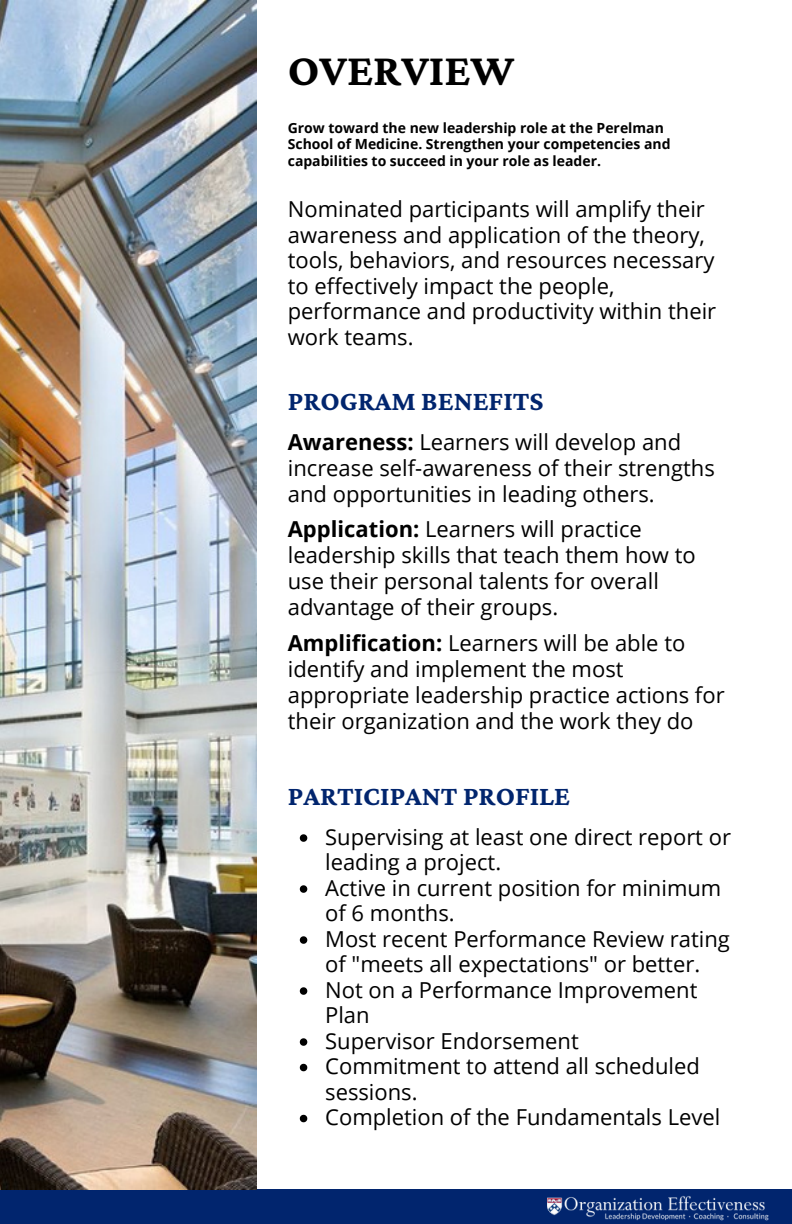
<style>
.page{position:relative;width:792px;height:1224px;background:#fff}
.page>*{position:absolute;margin:0;border:0;box-sizing:border-box;transform-origin:0 0}
.t1{font:700 46px "Crimson Pro";color:#000}
.t2{font:700 28px "Crimson Pro";color:#01256e}
.t3{font:22px/25.4px "Open Sans";color:#000}
.t4{font:700 14px/16.4px "Open Sans";color:#000}
.s1{font-weight:700}
</style>
<div class="page">
<div style="left:0;top:1189px;width:792px;height:35px;background:#01256e"></div>
<img style="left:548px;top:1195px;width:221px;height:26px">
<img style="left:0;top:0;width:256px;height:1190px">
<svg style="left:300px;top:834px;width:7px;height:8px"></svg>
<svg style="left:300px;top:885px;width:7px;height:8px"></svg>
<svg style="left:300px;top:936px;width:7px;height:8px"></svg>
<svg style="left:300px;top:987px;width:7px;height:8px"></svg>
<svg style="left:300px;top:1038px;width:7px;height:8px"></svg>
<svg style="left:300px;top:1064px;width:7px;height:7px"></svg>
<svg style="left:300px;top:1115px;width:7px;height:7px"></svg>
<p class="t1" style="left:288px;top:44px;width:228px">OVERVIEW</p>
<p class="t4" style="left:288px;top:119px;width:384px">Grow toward the new leadership role at the Perelman<br>School of Medicine. Strengthen your competencies and capabilities to succeed in your role as leader.</p>
<p class="t3" style="left:288px;top:196px;width:430px">Nominated participants will amplify their awareness and application of the theory, tools, behaviors, and resources necessary to effectively impact the people, performance and productivity within their work teams.</p>
<p class="t2" style="left:288px;top:385px;width:257px">PROGRAM BENEFITS</p>
<p class="t3" style="left:288px;top:428px;width:429px;line-height:26px"><span class="s1">Awareness:</span> Learners will develop and increase self-awareness of their strengths and opportunities in leading others.</p>
<p class="t3" style="left:288px;top:516px;width:409px;line-height:26px"><span class="s1">Application:</span> Learners will practice leadership skills that teach them how to use their personal talents for overall advantage of their groups.</p>
<p class="t3" style="left:288px;top:629px;width:438px;line-height:26px"><span class="s1">Amplification:</span> Learners will be able to identify and implement the most appropriate leadership practice actions for their organization and the work they do</p>
<p class="t2" style="left:288px;top:780px;width:284px">PARTICIPANT PROFILE</p>
<p class="t3" style="left:325px;top:824px;width:407px">Supervising at least one direct report or leading a project.</p>
<p class="t3" style="left:325px;top:874px;width:398px">Active in current position for minimum of 6 months.</p>
<p class="t3" style="left:325px;top:926px;width:406px">Most recent Performance Review rating of "meets all expectations" or better.</p>
<p class="t3" style="left:325px;top:977px;width:374px">Not on a Performance Improvement<br>Plan</p>
<p class="t3" style="left:325px;top:1028px;width:255px">Supervisor Endorsement</p>
<p class="t3" style="left:325px;top:1053px;width:376px">Commitment to attend all scheduled sessions.</p>
<p class="t3" style="left:325px;top:1104px;width:397px">Completion of the Fundamentals Level</p>
</div>
